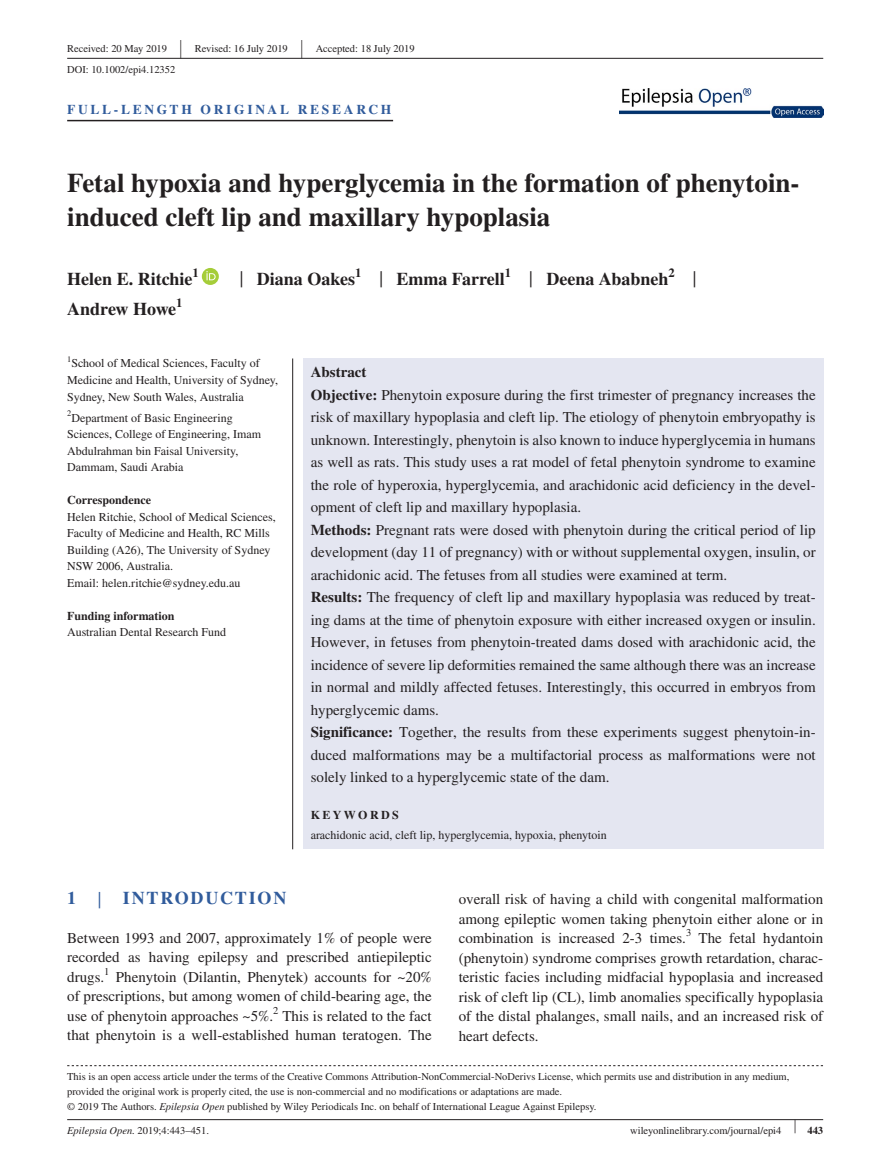
<style>
.page{position:relative;width:893px;height:1174px;background:#fff}
.page>*{position:absolute;margin:0;border:0;box-sizing:border-box;transform-origin:0 0}
.t1{font:700 27px/34.5px "STIX";color:#231f20}
.t2{font:26.55px "STIX";color:#231f20;scale:.4 1}
.t3{font:700 18px "STIX";color:#231f20}
.t4{font:700 18px "STIX";letter-spacing:.1em;color:#315c9c}
.t5{font:15px/22.5px "STIX";color:#231f20;text-align:justify}
.t6{font:700 13.5px "STIX";letter-spacing:.2em;color:#315c9c}
.t7{font:700 12.6px "STIX";color:#231f20}
.t8{font:12px/16.5px "STIX";color:#231f20}
.t9{font:700 12px "STIX";color:#231f20}
.t10{font:700 12px "STIX";letter-spacing:.2em;color:#231f20}
.t11{font:10.5px/15px "STIX";color:#231f20}
.t12{font:8.4px "STIX";color:#231f20}
.s1{font-weight:400;font-size:23.4px}
.s2{font-weight:700}
.s3{font-weight:400;font-size:23.7px}
.s4{font-style:italic}
.s5{font-size:19.5px}
</style>
<div class="page">
<hr style="left:67px;top:1119px;width:756px;height:1px;background:#231f20">
<img style="left:619px;top:88px;width:204px;height:30px">
<hr style="left:67px;top:58px;width:756px;height:1px;background:#231f20">
<hr style="left:67px;top:120px;width:326px;height:1px;background:#231f20">
<div style="left:202px;top:268px;width:17px;height:17px;background:#a5cd39;border-radius:50%"></div>
<svg style="left:206px;top:271px;width:10px;height:9px"></svg>
<svg style="left:67px;top:1065px;width:756px;height:1px"></svg>
<div style="left:303px;top:358px;width:520px;height:491px;background:#e4e6f1"></div>
<hr style="left:292px;top:358px;width:1px;height:491px;background:#231f20">
<p class="t11" style="left:67px;top:41px;width:101px">Received: 20 May 2019</p>
<h2 class="t2" style="left:180px;top:31px;width:7px">|</h2>
<p class="t11" style="left:195px;top:41px;width:94px">Revised: 16 July 2019</p>
<h2 class="t2" style="left:301px;top:31px;width:7px">|</h2>
<p class="t11" style="left:316px;top:41px;width:100px">Accepted: 18 July 2019</p>
<p class="t11" style="left:67px;top:63px;width:110px">DOI: 10.1002/epi4.12352</p>
<p class="t6" style="left:67px;top:101px;width:326px">FULL‐LENGTH ORIGINAL RESEARCH</p>
<h1 class="t1" style="left:67px;top:165px;width:734px">Fetal hypoxia and hyperglycemia in the formation of phenytoin‐ induced cleft lip and maxillary hypoplasia</h1>
<p class="t3" style="left:67px;top:268px;width:133px">Helen E. Ritchie<sup>1</sup></p>
<p class="t3" style="left:240px;top:268px;width:458px"><span class="s1">|</span> Diana Oakes<sup>1</sup> <span class="s1">|</span> Emma Farrell<sup>1</sup> <span class="s1">|</span> Deena Ababneh<sup>2</sup> <span class="s1">|</span></p>
<p class="t3" style="left:67px;top:298px;width:111px">Andrew Howe</p>
<p class="t7" style="left:176px;top:295px;width:8px">1</p>
<p class="t8" style="left:67px;top:356px;width:212px"><sup>1</sup>School of Medical Sciences, Faculty of<br>Medicine and Health, University of Sydney,<br>Sydney, New South Wales, Australia</p>
<p class="t12" style="left:67px;top:407px;width:6px">2</p>
<p class="t8" style="left:67px;top:410px;width:196px;text-indent:4px">Department of Basic Engineering<br>Sciences, College of Engineering, Imam<br>Abdulrahman bin Faisal University,<br>Dammam, Saudi Arabia</p>
<p class="t9" style="left:67px;top:493px;width:85px">Correspondence</p>
<p class="t8" style="left:67px;top:509px;width:210px">Helen Ritchie, School of Medical Sciences, Faculty of Medicine and Health, RC Mills Building (A26), The University of Sydney NSW 2006, Australia.<br>Email: helen.ritchie@sydney.edu.au</p>
<p class="t9" style="left:67px;top:608px;width:109px">Funding information</p>
<p class="t8" style="left:67px;top:624px;width:161px">Australian Dental Research Fund</p>
<p class="t5" style="left:311px;top:362px;width:507px;text-align:left"><span class="s2">Abstract<br>Objective:</span> Phenytoin exposure during the first trimester of pregnancy increases the risk of maxillary hypoplasia and cleft lip. The etiology of phenytoin embryopathy is unknown. Interestingly, phenytoin is also known to induce hyperglycemia in humans as well as rats. This study uses a rat model of fetal phenytoin syndrome to examine the role of hyperoxia, hyperglycemia, and arachidonic acid deficiency in the devel&shy;opment of cleft lip and maxillary hypoplasia.<br><span class="s2">Methods:</span> Pregnant rats were dosed with phenytoin during the critical period of lip development (day 11 of pregnancy) with or without supplemental oxygen, insulin, or arachidonic acid. The fetuses from all studies were examined at term.<br><span class="s2">Results:</span> The frequency of cleft lip and maxillary hypoplasia was reduced by treat&shy;ing dams at the time of phenytoin exposure with either increased oxygen or insulin.<br>However, in fetuses from phenytoin‐treated dams dosed with arachidonic acid, the incidence of severe lip deformities remained the same although there was an increase in normal and mildly affected fetuses. Interestingly, this occurred in embryos from hyperglycemic dams.<br><span class="s2">Significance:</span> Together, the results from these experiments suggest phenytoin‐in&shy;duced malformations may be a multifactorial process as malformations were not solely linked to a hyperglycemic state of the dam.</p>
<p class="t10" style="left:311px;top:808px;width:90px">KEYWORDS</p>
<p class="t8" style="left:311px;top:827px;width:298px">arachidonic acid, cleft lip, hyperglycemia, hypoxia, phenytoin</p>
<p class="t4" style="left:67px;top:887px;width:221px">1 <span class="s3">|</span> INTRODUCTION</p>
<p class="t5" style="left:67px;top:929px;width:366px;line-height:19.5px">Between 1993 and 2007, approximately 1% of people were recorded as having epilepsy and prescribed antiepileptic drugs.</p>
<p class="t11" style="left:104px;top:965px;width:7px">1</p>
<p class="t5" style="left:67px;top:968px;width:366px;line-height:19.5px;text-indent:49px">Phenytoin (Dilantin, Phenytek) accounts for ~20% of prescriptions, but among women of child‐bearing age, the use of phenytoin approaches ~5%.</p>
<p class="t11" style="left:273px;top:1004px;width:7px">2</p>
<p class="t5" style="left:67px;top:1007px;width:366px;line-height:19.5px;text-align:right">This is related to the fact<br>that phenytoin is a well‐established human teratogen. The</p>
<p class="t5" style="left:459px;top:890px;width:366px;line-height:19.5px">overall risk of having a child with congenital malformation among epileptic women taking phenytoin either alone or in combination is increased 2‐3 times.</p>
<p class="t11" style="left:686px;top:926px;width:7px">3</p>
<p class="t5" style="left:459px;top:929px;width:366px;line-height:19.5px;text-indent:240px">The fetal hydantoin (phenytoin) syndrome comprises growth retardation, charac&shy;teristic facies including midfacial hypoplasia and increased risk of cleft lip (CL), limb anomalies specifically hypoplasia of the distal phalanges, small nails, and an increased risk of heart defects.</p>
<p class="t11" style="left:67px;top:1069px;width:724px">This is an open access article under the terms of the Creative Commons Attribution‐NonCommercial‐NoDerivs License, which permits use and distribution in any medium, provided the original work is properly cited, the use is non‐commercial and no modifications or adaptations are made.<br>© 2019 The Authors. <span class="s4">Epilepsia Open</span> published by Wiley Periodicals Inc. on behalf of International League Against Epilepsy.</p>
<p class="t11" style="left:67px;top:1123px;width:143px"><span class="s4">Epilepsia Open.</span> 2019;4:443–451.</p>
<p class="t11" style="left:630px;top:1123px;width:194px">wileyonlinelibrary.com/journal/epi4 <span class="s5">|</span> <span class="s2">443</span></p>
</div>
